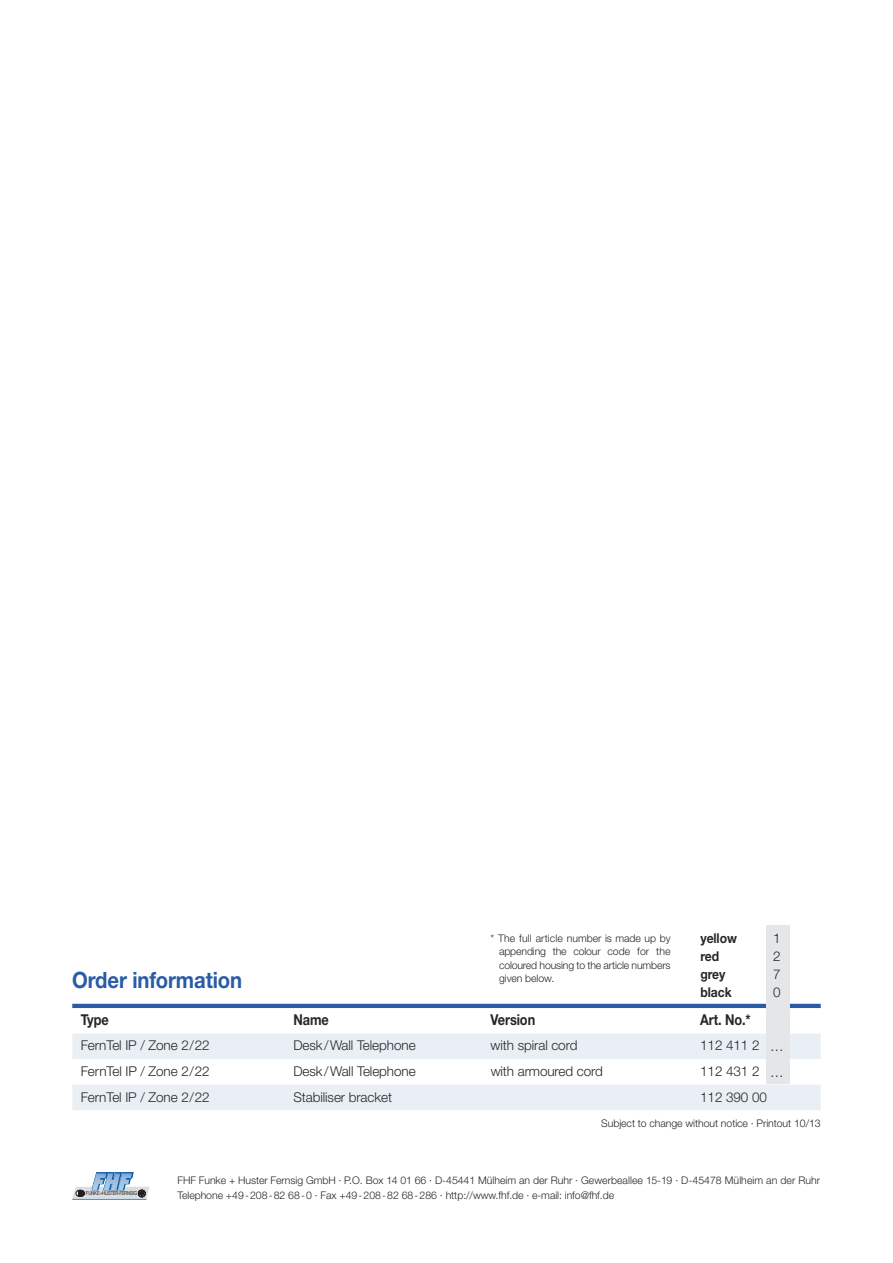
<style>
.page{position:relative;width:893px;height:1263px;background:#fff}
.page>*{position:absolute;margin:0;border:0;box-sizing:border-box;transform-origin:0 0}
.t1{font:700 22.5px "Helvetica Neue";letter-spacing:-.005em;color:#295ba7;scale:.9 1}
.t2{font:700 15px "Helvetica Neue";letter-spacing:-.005em;color:#272627;scale:.85 1}
.t3{font:300 13.5px/25.5px "Helvetica Neue";letter-spacing:-.005em;color:#272627}
.t4{font:700 13.5px "Helvetica Neue";letter-spacing:-.005em;color:#272627;scale:.9 1}
.t5{font:300 10.5px/13.5px "Helvetica Neue";letter-spacing:-.005em;color:#272627}
.t6{font:5.55px "Helvetica Neue";letter-spacing:-.05em;color:#231f20;scale:.8 1}
</style>
<div class="page">
<svg style="left:72px;top:1198px;width:75px;height:1px"></svg>
<hr style="left:72px;top:1199px;width:75px;height:1px;background:#015bab">
<svg style="left:73px;top:1172px;width:76px;height:26px"></svg>
<div style="left:76px;top:1190px;width:9px;height:6px;border:1px solid #231f20;border-radius:50%"></div>
<hr style="left:72px;top:1004px;width:749px;height:4px;background:#295ba7">
<div style="left:72px;top:1033px;width:749px;height:26px;background:#eaeff6"></div>
<div style="left:72px;top:1084px;width:749px;height:26px;background:#eaeff6"></div>
<div style="left:766px;top:925px;width:23px;height:159px;background:#e5e6e7"></div>
<p class="t5" style="left:499px;top:932px;width:173px;text-align:justify;text-indent:-9px">* The full article number is made up by appending the colour code for the coloured housing to the article numbers given below.</p>
<p class="t4" style="left:700px;top:933px;width:42px">yellow</p>
<p class="t3" style="left:773px;top:926px;width:9px">1</p>
<p class="t4" style="left:700px;top:951px;width:22px">red</p>
<p class="t3" style="left:773px;top:944px;width:9px">2</p>
<p class="t4" style="left:700px;top:969px;width:29px">grey</p>
<p class="t3" style="left:773px;top:962px;width:9px">7</p>
<p class="t4" style="left:700px;top:987px;width:36px">black</p>
<p class="t3" style="left:773px;top:980px;width:9px">0</p>
<h1 class="t1" style="left:72px;top:972px;width:190px">Order information</h1>
<h2 class="t2" style="left:81px;top:1014px;width:35px">Type</h2>
<h2 class="t2" style="left:293px;top:1014px;width:43px">Name</h2>
<h2 class="t2" style="left:491px;top:1014px;width:54px">Version</h2>
<h2 class="t2" style="left:700px;top:1014px;width:61px">Art. No.*</h2>
<p class="t3" style="left:81px;top:1034px;width:130px">FernTel IP / Zone 2/22</p>
<p class="t3" style="left:293px;top:1034px;width:124px">Desk/Wall Telephone</p>
<p class="t3" style="left:491px;top:1034px;width:88px">with spiral cord</p>
<p class="t3" style="left:700px;top:1034px;width:61px">112 411 2</p>
<p class="t3" style="left:81px;top:1060px;width:130px">FernTel IP / Zone 2/22</p>
<p class="t3" style="left:293px;top:1060px;width:124px">Desk/Wall Telephone</p>
<p class="t3" style="left:491px;top:1060px;width:114px">with armoured cord</p>
<p class="t3" style="left:700px;top:1060px;width:61px">112 431 2</p>
<p class="t3" style="left:81px;top:1085px;width:130px">FernTel IP / Zone 2/22</p>
<p class="t3" style="left:293px;top:1085px;width:100px">Stabiliser bracket</p>
<p class="t3" style="left:700px;top:1085px;width:68px">112 390 00</p>
<p class="t3" style="left:770px;top:1035px;width:15px">… …</p>
<p class="t6" style="left:86px;top:1191px;width:65px">FUNKE+HUSTER<sup>•</sup>FERNSIG</p>
<p class="t5" style="left:601px;top:1117px;width:221px">Subject to change without notice · Printout 10/13</p>
<p class="t5" style="left:178px;top:1174px;width:644px;line-height:14.9px">FHF Funke + Huster Fernsig GmbH · P.O. Box 14 01 66 · D-45441 Mülheim an der Ruhr · Gewerbeallee 15-19 · D-45478 Mülheim an der Ruhr<br>Telephone +49-208-82 68-0 · Fax +49-208-82 68-286 · http://www.fhf.de · e-mail: info@fhf.de</p>
</div>
